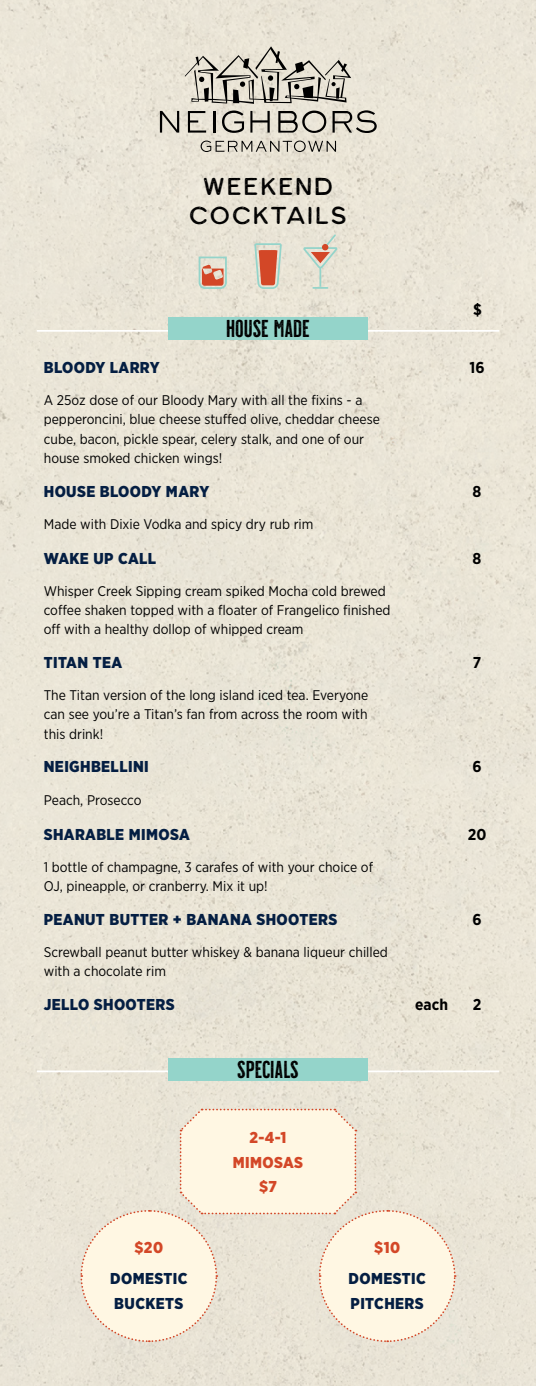
<style>
.page{position:relative;width:536px;height:1386px;background:#eae5d7}
.page>*{position:absolute;margin:0;border:0;box-sizing:border-box;transform-origin:0 0}
.t1{font:24.5px "Milkstore 02 Textured";color:#000}
.t2{font:24.5px/29.4px "Milkstore 04 Textured";letter-spacing:.1em;color:#000;text-align:center}
.t3{font:900 15.75px/24.5px "Gotham Narrow";letter-spacing:.025em;color:#041e42}
.t4{font:900 15.75px/24.5px "Gotham Narrow";letter-spacing:.025em;color:#d34727;text-align:center}
.t5{font:700 15.75px "Gotham Narrow";color:#000}
.t6{font:14px/19.2px "Gotham Narrow";color:#000}
</style>
<div class="page">
<hr style="left:37px;top:330px;width:462px;height:2px;background:#fff">
<div style="left:168px;top:318px;width:200px;height:22px;background:#94d4ca"></div>
<hr style="left:37px;top:1071px;width:462px;height:1px;background:#fff">
<div style="left:168px;top:1058px;width:200px;height:23px;background:#94d4ca"></div>
<svg style="left:198px;top:256px;width:29px;height:34px"></svg>
<svg style="left:253px;top:242px;width:29px;height:48px"></svg>
<svg style="left:301px;top:233px;width:37px;height:56px"></svg>
<svg style="left:79px;top:1108px;width:377px;height:235px"></svg>
<svg style="left:160px;top:111px;width:19px;height:22px"></svg>
<svg style="left:188px;top:111px;width:18px;height:22px"></svg>
<hr style="left:213px;top:111px;width:2px;height:22px;background:#000">
<svg style="left:222px;top:111px;width:22px;height:22px"></svg>
<svg style="left:250px;top:111px;width:19px;height:22px"></svg>
<svg style="left:278px;top:111px;width:48px;height:22px"></svg>
<svg style="left:332px;top:110px;width:44px;height:23px"></svg>
<svg style="left:185px;top:46px;width:166px;height:58px"></svg>
<svg style="left:200px;top:141px;width:136px;height:11px"></svg>
<h1 class="t2" style="left:189px;top:171px;width:158px">WEEKEND<br>COCKTAILS</h1>
<h1 class="t1" style="left:226px;top:315px;width:85px">HOUSE MADE</h1>
<p class="t5" style="left:473px;top:300px;width:10px">$</p>
<p class="t3" style="left:44px;top:355px;width:117px">BLOODY LARRY</p>
<p class="t5" style="left:469px;top:357px;width:17px">16</p>
<p class="t6" style="left:44px;top:390px;width:337px">A 25oz dose of our Bloody Mary with all the fixins - a pepperoncini, blue cheese stuffed olive, cheddar cheese cube, bacon, pickle spear, celery stalk, and one of our house smoked chicken wings!</p>
<p class="t3" style="left:44px;top:479px;width:167px">HOUSE BLOODY MARY</p>
<p class="t5" style="left:472px;top:481px;width:10px">8</p>
<p class="t6" style="left:44px;top:515px;width:271px">Made with Dixie Vodka and spicy dry rub rim</p>
<p class="t3" style="left:44px;top:546px;width:114px">WAKE UP CALL</p>
<p class="t5" style="left:472px;top:548px;width:10px">8</p>
<p class="t6" style="left:44px;top:581px;width:348px">Whisper Creek Sipping cream spiked Mocha cold brewed coffee shaken topped with a floater of Frangelico finished off with a healthy dollop of whipped cream</p>
<p class="t3" style="left:44px;top:650px;width:80px">TITAN TEA</p>
<p class="t5" style="left:472px;top:652px;width:10px">7</p>
<p class="t6" style="left:44px;top:685px;width:326px;text-align:justify">The Titan version of the long island iced tea. Everyone can see you’re a Titan’s fan from across the room with this drink!</p>
<p class="t3" style="left:44px;top:754px;width:106px">NEIGHBELLINI</p>
<p class="t5" style="left:472px;top:757px;width:11px">6</p>
<p class="t6" style="left:44px;top:790px;width:99px">Peach, Prosecco</p>
<p class="t3" style="left:44px;top:822px;width:147px">SHARABLE MIMOSA</p>
<p class="t5" style="left:467px;top:824px;width:20px">20</p>
<p class="t6" style="left:44px;top:857px;width:331px">1 bottle of champagne, 3 carafes of with your choice of<br>OJ, pineapple, or cranberry. Mix it up!</p>
<p class="t3" style="left:44px;top:907px;width:295px">PEANUT BUTTER + BANANA SHOOTERS</p>
<p class="t5" style="left:472px;top:909px;width:11px">6</p>
<p class="t6" style="left:44px;top:942px;width:345px">Screwball peanut butter whiskey &amp; banana liqueur chilled with a chocolate rim</p>
<p class="t3" style="left:44px;top:992px;width:132px">JELLO SHOOTERS</p>
<p class="t5" style="left:415px;top:994px;width:34px">each</p>
<p class="t5" style="left:472px;top:994px;width:10px">2</p>
<h1 class="t1" style="left:237px;top:1056px;width:63px">SPECIALS</h1>
<p class="t4" style="left:134px;top:1235px;width:30px">$20</p>
<p class="t3" style="left:110px;top:1266px;width:79px">DOMESTIC<br>BUCKETS</p>
<p class="t4" style="left:233px;top:1125px;width:72px">2-4-1<br>MIMOSAS $7</p>
<p class="t4" style="left:374px;top:1235px;width:27px">$10</p>
<p class="t3" style="left:348px;top:1266px;width:79px">DOMESTIC<br>PITCHERS</p>
</div>
